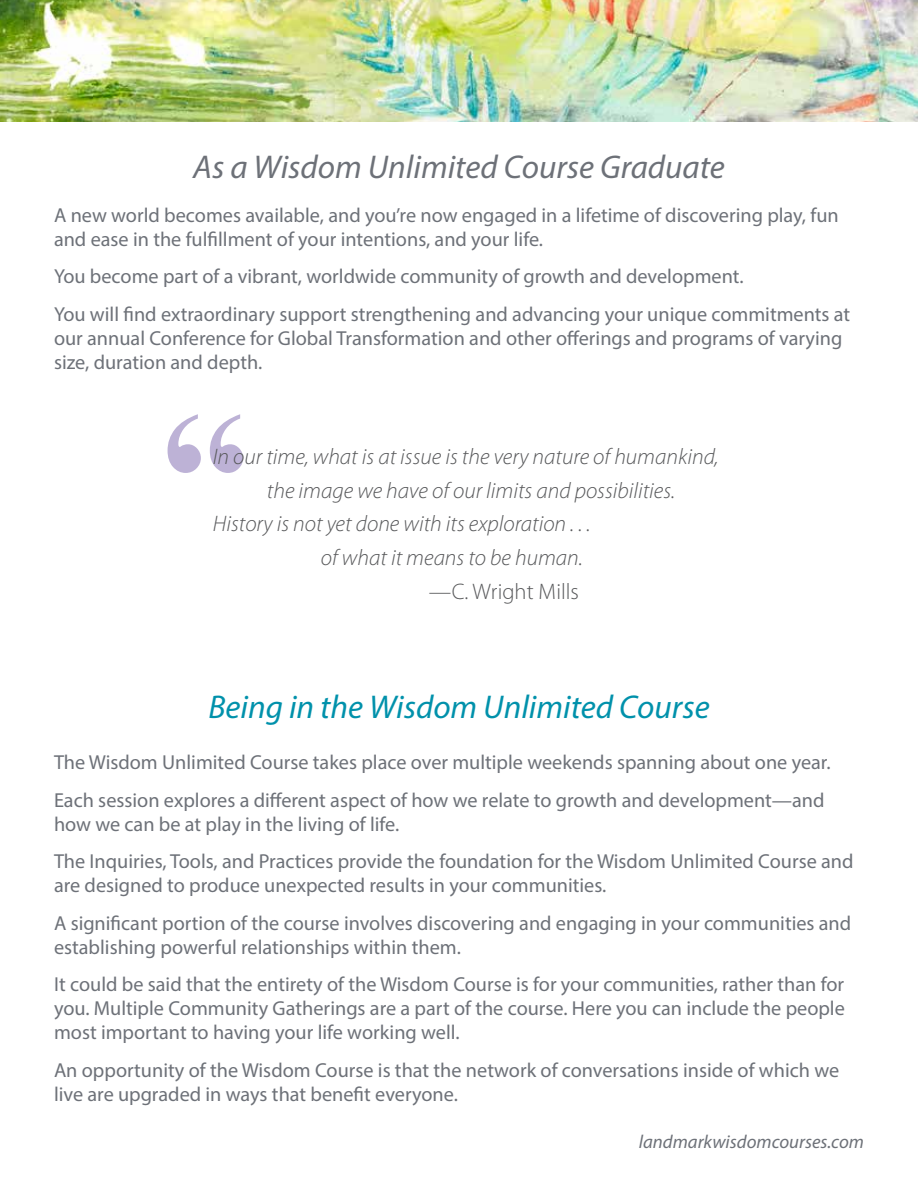
<style>
.page{position:relative;width:918px;height:1188px;background:#fff}
.page>*{position:absolute;margin:0;border:0;box-sizing:border-box;transform-origin:0 0}
.t1{font:700 180px "Times New Roman";color:#bdb2d6}
.t2{font:italic 33px "Myriad Pro";color:#6d7178}
.t3{font:italic 33px "Myriad Pro";color:#0091ab}
.t4{font:italic 300 22.5px "Myriad Pro";color:#58595b}
.t5{font:300 22.5px "Myriad Pro";color:#58595b}
.t6{font:20.25px/37.5px "Myriad Pro";color:#6d7178}
.t7{font:italic 18.75px "Myriad Pro";color:#6d7178}
</style>
<div class="page">
<img style="left:0;top:0;width:918px;height:122px">
<h2 class="t2" style="left:193px;top:146px;width:533px">As a Wisdom Unlimited Course Graduate</h2>
<p class="t6" style="left:54px;top:203px;width:786px;line-height:24px">A new world becomes available, and you’re now engaged in a lifetime of discovering play, fun and ease in the fulfillment of your intentions, and your life.</p>
<p class="t6" style="left:54px;top:258px;width:798px">You become part of a vibrant, worldwide community of growth and development.<br>You will find extraordinary support strengthening and advancing your unique commitments at</p>
<p class="t6" style="left:54px;top:326px;width:790px;line-height:24px">our annual Conference for Global Transformation and other offerings and programs of varying size, duration and depth.</p>
<h1 class="t1" style="left:160px;top:351px;width:91px">“</h1>
<p class="t4" style="left:213px;top:443px;width:507px">In our time, what is at issue is the very nature of humankind,</p>
<p class="t4" style="left:267px;top:477px;width:410px">the image we have of our limits and possibilities.</p>
<p class="t4" style="left:213px;top:510px;width:379px">History is not yet done with its exploration . . .</p>
<p class="t4" style="left:321px;top:544px;width:264px">of what it means to be human.</p>
<p class="t5" style="left:429px;top:578px;width:152px">—C. Wright Mills</p>
<h2 class="t3" style="left:208px;top:687px;width:503px">Being in the Wisdom Unlimited Course</h2>
<p class="t6" style="left:54px;top:744px;width:778px">The Wisdom Unlimited Course takes place over multiple weekends spanning about one year.<br>Each session explores a different aspect of how we relate to growth and development—and</p>
<p class="t6" style="left:54px;top:805px;width:801px">how we can be at play in the living of life.<br>The Inquiries, Tools, and Practices provide the foundation for the Wisdom Unlimited Course and</p>
<p class="t6" style="left:54px;top:867px;width:799px">are designed to produce unexpected results in your communities.<br>A significant portion of the course involves discovering and engaging in your communities and</p>
<p class="t6" style="left:54px;top:928px;width:792px">establishing powerful relationships within them.<br>It could be said that the entirety of the Wisdom Course is for your communities, rather than for</p>
<p class="t6" style="left:54px;top:996px;width:792px;line-height:24px">you. Multiple Community Gatherings are a part of the course. Here you can include the people most important to having your life working well.</p>
<p class="t6" style="left:54px;top:1058px;width:787px;line-height:24px">An opportunity of the Wisdom Course is that the network of conversations inside of which we live are upgraded in ways that benefit everyone.</p>
<p class="t7" style="left:639px;top:1130px;width:227px">landmarkwisdomcourses.com</p>
</div>
